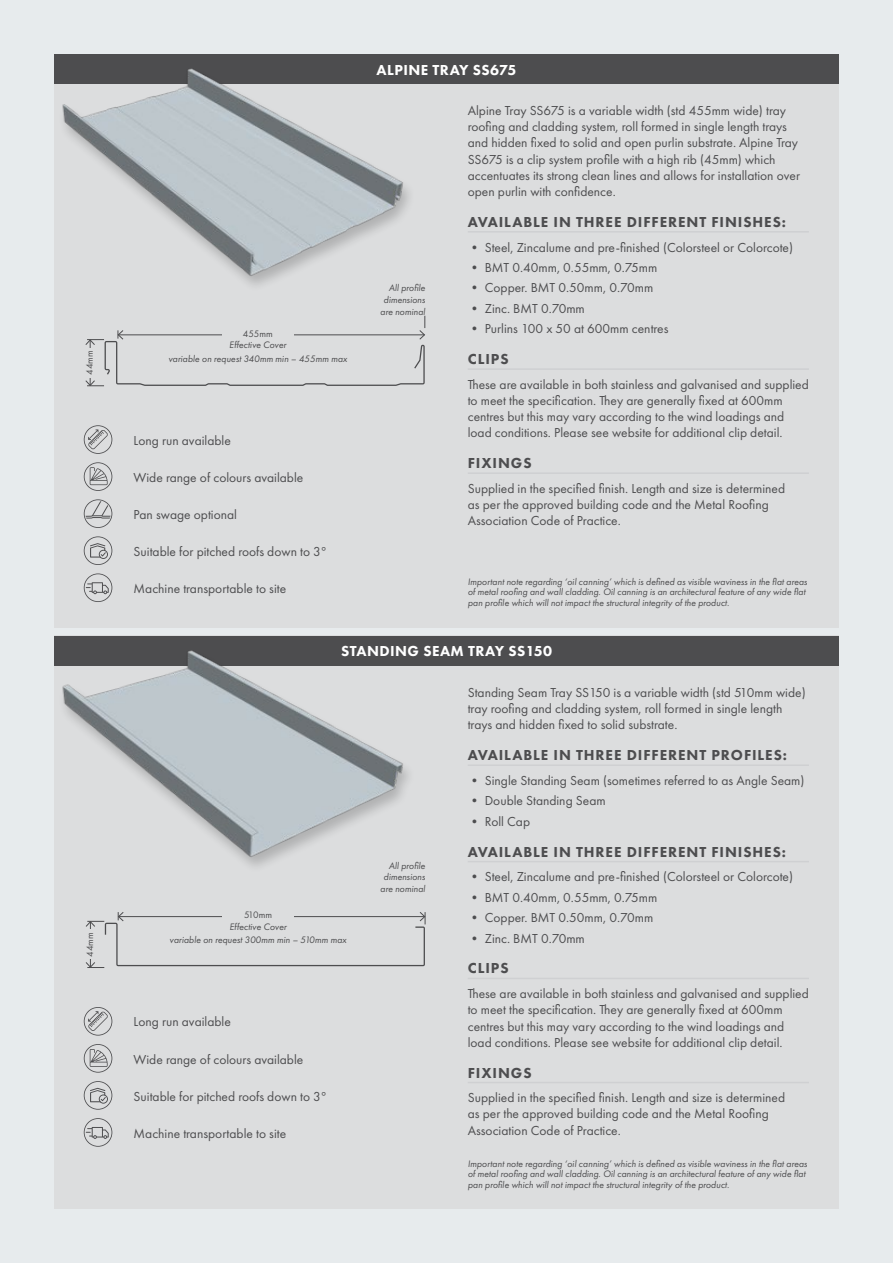
<style>
.page{position:relative;width:893px;height:1263px;background:#e7ebed}
.page>*{position:absolute;margin:0;border:0;box-sizing:border-box;transform-origin:0 0}
.t1{font:800 15px "Futura PT";letter-spacing:.06em;color:#4d4d4f}
.t2{font:800 15px "Futura PT";letter-spacing:.03em;color:#fff}
.t3{font:13.5px/16.2px "Futura PT";color:#4d4d4f}
.t4{font:italic 9.75px/11.7px "Futura PT";color:#4d4d4f;text-align:right}
.t5{font:9.75px "Futura PT";color:#4d4d4f}
</style>
<div class="page">
<div style="left:54px;top:54px;width:785px;height:573px;background:#dcddde"></div>
<div style="left:54px;top:636px;width:785px;height:573px;background:#dcddde"></div>
<svg style="left:84px;top:1081px;width:28px;height:29px"></svg>
<svg style="left:84px;top:536px;width:28px;height:29px"></svg>
<svg style="left:84px;top:425px;width:28px;height:29px"></svg>
<svg style="left:84px;top:462px;width:28px;height:29px"></svg>
<svg style="left:84px;top:499px;width:28px;height:29px"></svg>
<hr style="left:468px;top:231px;width:341px;height:2px;background:#cfd0d2">
<hr style="left:468px;top:368px;width:341px;height:2px;background:#cfd0d2">
<hr style="left:468px;top:472px;width:341px;height:2px;background:#cfd0d2">
<svg style="left:85px;top:316px;width:341px;height:70px"></svg>
<div style="left:54px;top:54px;width:785px;height:30px;background:#4d4d4f"></div>
<div style="left:84px;top:348px;width:11px;height:30px;background:#dcddde"></div>
<img style="left:62px;top:68px;width:347px;height:217px">
<svg style="left:84px;top:1007px;width:28px;height:28px"></svg>
<svg style="left:84px;top:1044px;width:28px;height:29px"></svg>
<hr style="left:468px;top:764px;width:341px;height:2px;background:#cfd0d2">
<hr style="left:468px;top:861px;width:341px;height:1px;background:#cfd0d2">
<hr style="left:468px;top:978px;width:341px;height:1px;background:#cfd0d2">
<hr style="left:468px;top:1082px;width:341px;height:1px;background:#cfd0d2">
<div style="left:54px;top:636px;width:785px;height:29px;background:#4d4d4f"></div>
<img style="left:54px;top:650px;width:363px;height:216px">
<svg style="left:86px;top:912px;width:340px;height:56px"></svg>
<div style="left:84px;top:929px;width:11px;height:30px;background:#dcddde"></div>
<svg style="left:84px;top:573px;width:28px;height:29px"></svg>
<svg style="left:84px;top:1118px;width:28px;height:29px"></svg>
<p class="t5" style="left:84px;top:375px;width:26px;rotate:-90deg">44mm</p>
<p class="t5" style="left:84px;top:957px;width:26px;rotate:-90deg">44mm</p>
<p class="t5" style="left:243px;top:328px;width:31px">455mm</p>
<p class="t4" style="left:229px;top:339px;width:59px">Effective Cover</p>
<p class="t4" style="left:168px;top:353px;width:180px">variable on request 340mm min – 455mm max</p>
<p class="t3" style="left:134px;top:432px;width:99px">Long run available</p>
<p class="t3" style="left:134px;top:469px;width:171px">Wide range of colours available</p>
<p class="t3" style="left:134px;top:506px;width:105px">Pan swage optional</p>
<p class="t3" style="left:134px;top:543px;width:195px">Suitable for pitched roofs down to 3°</p>
<p class="t3" style="left:134px;top:580px;width:154px">Machine transportable to site</p>
<p class="t2" style="left:377px;top:60px;width:141px">ALPINE TRAY SS675</p>
<p class="t4" style="left:380px;top:282px;width:46px">All profile dimensions are nominal</p>
<p class="t3" style="left:468px;top:102px;width:334px">Alpine Tray SS675 is a variable width (std 455mm wide) tray roofing and cladding system, roll formed in single length trays and hidden fixed to solid and open purlin substrate. Alpine Tray SS675 is a clip system profile with a high rib (45mm) which accentuates its strong clean lines and allows for installation over open purlin with confidence.</p>
<p class="t1" style="left:468px;top:212px;width:320px">AVAILABLE IN THREE DIFFERENT FINISHES:</p>
<p class="t3" style="left:468px;top:239px;width:327px">• Steel, Zincalume and pre-finished (Colorsteel or Colorcote)</p>
<p class="t3" style="left:468px;top:259px;width:191px">• BMT 0.40mm, 0.55mm, 0.75mm</p>
<p class="t3" style="left:468px;top:280px;width:187px">• Copper. BMT 0.50mm, 0.70mm</p>
<p class="t3" style="left:468px;top:300px;width:119px">• Zinc. BMT 0.70mm</p>
<p class="t3" style="left:468px;top:321px;width:202px">• Purlins 100 x 50 at 600mm centres</p>
<p class="t1" style="left:468px;top:350px;width:42px">CLIPS</p>
<p class="t3" style="left:468px;top:376px;width:343px">These are available in both stainless and galvanised and supplied to meet the specification. They are generally fixed at 600mm centres but this may vary according to the wind loadings and load conditions. Please see website for additional clip detail.</p>
<p class="t1" style="left:468px;top:454px;width:65px">FIXINGS</p>
<p class="t3" style="left:468px;top:480px;width:319px">Supplied in the specified finish. Length and size is determined as per the approved building code and the Metal Roofing<br>Association Code of Practice.</p>
<p class="t4" style="left:468px;top:576px;width:341px;line-height:10.5px;text-align:left">Important note regarding ‘oil canning’ which is defined as visible waviness in the flat areas of metal roofing and wall cladding. Oil canning is an architectural feature of any wide flat pan profile which will not impact the structural integrity of the product.</p>
<p class="t2" style="left:341px;top:642px;width:212px">STANDING SEAM TRAY SS150</p>
<p class="t5" style="left:244px;top:909px;width:30px">510mm</p>
<p class="t4" style="left:230px;top:921px;width:59px">Effective Cover</p>
<p class="t4" style="left:170px;top:934px;width:179px">variable on request 300mm min – 510mm max</p>
<p class="t3" style="left:134px;top:1014px;width:99px">Long run available</p>
<p class="t3" style="left:134px;top:1051px;width:171px">Wide range of colours available</p>
<p class="t3" style="left:134px;top:1088px;width:195px">Suitable for pitched roofs down to 3°</p>
<p class="t3" style="left:134px;top:1125px;width:154px">Machine transportable to site</p>
<p class="t4" style="left:380px;top:859px;width:46px">All profile dimensions are nominal</p>
<p class="t3" style="left:468px;top:684px;width:339px">Standing Seam Tray SS150 is a variable width (std 510mm wide) tray roofing and cladding system, roll formed in single length trays and hidden fixed to solid substrate.</p>
<p class="t1" style="left:468px;top:746px;width:321px">AVAILABLE IN THREE DIFFERENT PROFILES:</p>
<p class="t3" style="left:468px;top:772px;width:338px">• Single Standing Seam (sometimes referred to as Angle Seam)</p>
<p class="t3" style="left:468px;top:793px;width:139px">• Double Standing Seam</p>
<p class="t3" style="left:468px;top:813px;width:64px">• Roll Cap</p>
<p class="t1" style="left:468px;top:842px;width:320px">AVAILABLE IN THREE DIFFERENT FINISHES:</p>
<p class="t3" style="left:468px;top:869px;width:327px">• Steel, Zincalume and pre-finished (Colorsteel or Colorcote)</p>
<p class="t3" style="left:468px;top:889px;width:191px">• BMT 0.40mm, 0.55mm, 0.75mm</p>
<p class="t3" style="left:468px;top:909px;width:187px">• Copper. BMT 0.50mm, 0.70mm</p>
<p class="t3" style="left:468px;top:930px;width:119px">• Zinc. BMT 0.70mm</p>
<p class="t1" style="left:468px;top:959px;width:42px">CLIPS</p>
<p class="t3" style="left:468px;top:985px;width:343px">These are available in both stainless and galvanised and supplied to meet the specification. They are generally fixed at 600mm centres but this may vary according to the wind loadings and load conditions. Please see website for additional clip detail.</p>
<p class="t1" style="left:468px;top:1063px;width:65px">FIXINGS</p>
<p class="t3" style="left:468px;top:1089px;width:319px">Supplied in the specified finish. Length and size is determined as per the approved building code and the Metal Roofing<br>Association Code of Practice.</p>
<p class="t4" style="left:468px;top:1158px;width:341px;line-height:10.5px;text-align:left">Important note regarding ‘oil canning’ which is defined as visible waviness in the flat areas of metal roofing and wall cladding. Oil canning is an architectural feature of any wide flat pan profile which will not impact the structural integrity of the product.</p>
</div>
